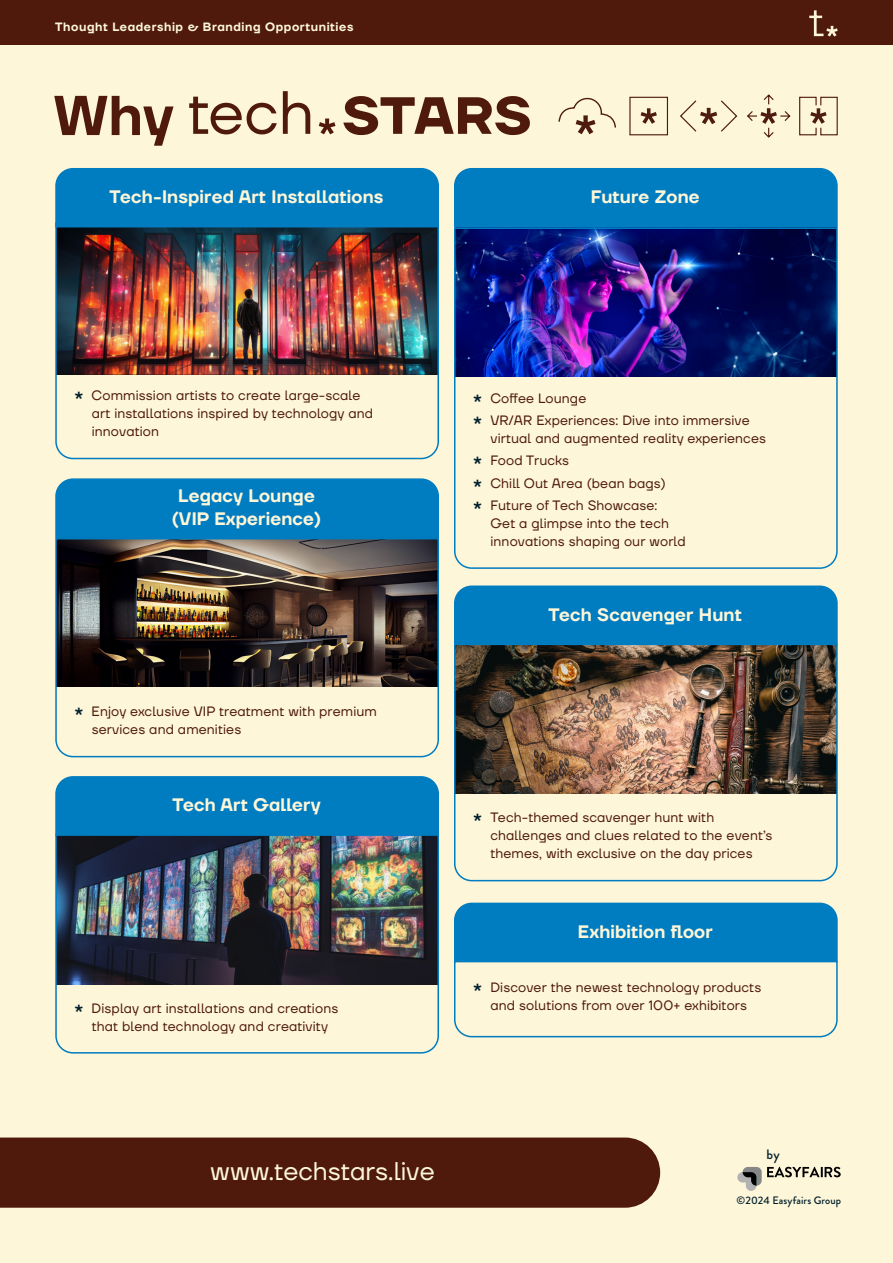
<style>
.page{position:relative;width:893px;height:1263px;background:#fdf6d8}
.page>*{position:absolute;margin:0;border:0;box-sizing:border-box;transform-origin:0 0}
.t1{font:600 55.95px "TT Firs Neue";color:#4f1a0c}
.t2{font:25.5px "TT Firs Neue";color:#fdf6d8}
.t3{font:600 18px/22.5px "TT Firs Neue";letter-spacing:.01em;color:#fdf6d8;text-align:center}
.t4{font:500 13.65px "Brandon Grotesque";color:#001f2d}
.t5{font:13.5px/18px "TT Firs Neue";letter-spacing:.01em;color:#4f1a0c}
.t6{font:600 12px "TT Firs Neue";letter-spacing:.05em;color:#fdf6d8}
.t7{font:500 10.8px "Brandon Grotesque";letter-spacing:.01em;color:#001f2d}
.s1{font-family:"TS Bull";color:#001f2d}
</style>
<div class="page">
<div style="left:0;top:0;width:893px;height:45px;background:#4f1a0c"></div>
<svg style="left:809px;top:10px;width:29px;height:27px"></svg>
<div style="left:0;top:1137px;width:660px;height:71px;background:#4f1a0c"></div>
<svg style="left:737px;top:1167px;width:104px;height:24px"></svg>
<svg style="left:189px;top:97px;width:88px;height:37px"></svg>
<svg style="left:283px;top:91px;width:27px;height:43px"></svg>
<svg style="left:343px;top:96px;width:187px;height:39px"></svg>
<svg style="left:319px;top:119px;width:16px;height:15px"></svg>
<svg style="left:747px;top:94px;width:44px;height:44px"></svg>
<svg style="left:558px;top:98px;width:58px;height:36px"></svg>
<svg style="left:680px;top:100px;width:57px;height:32px"></svg>
<svg style="left:641px;top:108px;width:16px;height:16px"></svg>
<div style="left:629px;top:97px;width:39px;height:38px;border:1px solid #4e1b10"></div>
<svg style="left:799px;top:97px;width:39px;height:38px"></svg>
<img style="left:55px;top:228px;width:384px;height:232px">
<div style="left:55px;top:168px;width:384px;height:60px;background:#007cc1"></div>
<svg style="left:454px;top:228px;width:384px;height:341px"></svg>
<div style="left:454px;top:168px;width:384px;height:60px;background:#007cc1"></div>
<img style="left:55px;top:539px;width:384px;height:219px">
<div style="left:55px;top:478px;width:384px;height:61px;background:#007cc1"></div>
<img style="left:55px;top:836px;width:384px;height:218px">
<div style="left:55px;top:776px;width:384px;height:60px;background:#007cc1"></div>
<img style="left:454px;top:646px;width:384px;height:236px">
<div style="left:454px;top:585px;width:384px;height:61px;background:#007cc1"></div>
<svg style="left:454px;top:902px;width:384px;height:136px"></svg>
<p class="t6" style="left:55px;top:19px;width:300px">Thought Leadership &amp; Branding Opportunities</p>
<h1 class="t1" style="left:53px;top:77px;width:122px">Why</h1>
<h3 class="t3" style="left:110px;top:190px;width:275px">Tech-Inspired Art Installations</h3>
<h3 class="t3" style="left:591px;top:190px;width:110px">Future Zone</h3>
<p class="t5" style="left:92px;top:386px;width:283px;text-indent:-18px"><span class="s1">A</span> Commission artists to create large-scale art installations inspired by technology and innovation</p>
<h3 class="t3" style="left:172px;top:489px;width:151px">Legacy Lounge (VIP Experience)</h3>
<p class="t5" style="left:92px;top:702px;width:287px;text-indent:-18px"><span class="s1">A</span> Enjoy exclusive VIP treatment with premium services and amenities</p>
<h3 class="t3" style="left:172px;top:794px;width:150px">Tech Art Gallery</h3>
<p class="t5" style="left:74px;top:999px;width:266px;text-align:center"><span class="s1">A</span> Display art installations and creations that blend technology and creativity</p>
<p class="t5" style="left:472px;top:387px;width:279px;line-height:22.2px"><span class="s1">A</span> Coffee Lounge<br><span class="s1">A</span> VR/AR Experiences: Dive into immersive</p>
<p class="t5" style="left:472px;top:427px;width:295px;line-height:22.2px;text-indent:18px">virtual and augmented reality experiences<br><span class="s1">A</span> Food Trucks<br><span class="s1">A</span> Chill Out Area (bean bags)<br><span class="s1">A</span> Future of Tech Showcase:</p>
<p class="t5" style="left:490px;top:514px;width:197px">Get a glimpse into the tech innovations shaping our world</p>
<h3 class="t3" style="left:549px;top:607px;width:195px">Tech Scavenger Hunt</h3>
<p class="t5" style="left:490px;top:808px;width:284px;text-indent:-18px"><span class="s1">A</span> Tech-themed scavenger hunt with challenges and clues related to the event’s themes, with exclusive on the day prices</p>
<h3 class="t3" style="left:578px;top:920px;width:136px">Exhibition floor</h3>
<p class="t5" style="left:472px;top:978px;width:290px;text-align:center"><span class="s1">A</span> Discover the newest technology products and solutions from over 100+ exhibitors</p>
<h2 class="t2" style="left:210px;top:1154px;width:226px">www.techstars.live</h2>
<p class="t4" style="left:767px;top:1145px;width:15px">by</p>
<p class="t7" style="left:736px;top:1192px;width:106px">©2024 Easyfairs Group</p>
</div>
